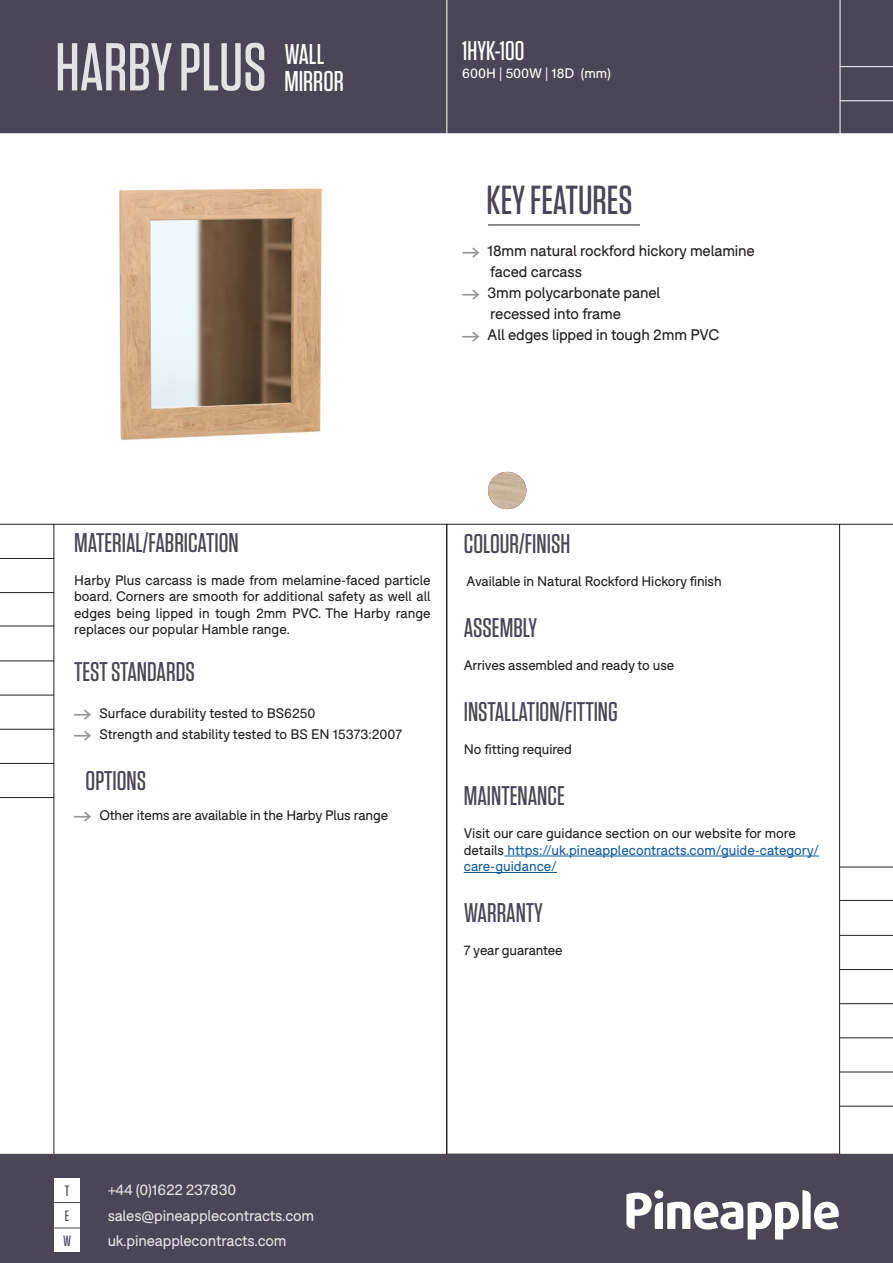
<style>
.page{position:relative;width:893px;height:1263px;background:#fff}
.page>*{position:absolute;margin:0;border:0;box-sizing:border-box;transform-origin:0 0}
.t1{font:500 67.5px "Tungsten";color:#fff}
.t2{font:500 40.5px "Tungsten";color:#4b4656}
.body_1_BLACK{font:500 28.5px "Tungsten";color:#fff}
.t3{font:500 27px "Tungsten";color:#4b4656}
.t4{font:500 27px "Tungsten";color:#fff}
.t5{font:15px "F37 Bolton";letter-spacing:-.01em;color:#231f20}
.t6{font:15px "F37 Bolton";letter-spacing:-.01em;color:#fff}
.t7{font:500 15px "Tungsten";color:#4b4656}
.t8{font:13.5px/16.5px "F37 Bolton";letter-spacing:-.01em;color:#231f20;text-align:justify}
.t9{font:13.5px/16.5px "F37 Bolton";color:#175d9e}
.t10{font:13.5px "F37 Bolton";color:#fff}
.s1{font-family:"Pinearrow";color:#939598}
.s2{font-family:"Pinearrow";font-size:15px;color:#939598}
.s3{color:#231f20}
</style>
<div class="page">
<div style="left:1px;top:1px;width:891px;height:131px;background:#4b4656"></div>
<div style="left:0;top:0;width:893px;height:133px;border:2px solid #4b4656"></div>
<div style="left:0;top:1154px;width:893px;height:109px;background:#4b4656"></div>
<hr style="left:840px;top:867px;width:53px;height:1px;background:#231f20">
<hr style="left:840px;top:1003px;width:53px;height:1px;background:#231f20">
<hr style="left:840px;top:935px;width:53px;height:1px;background:#231f20">
<hr style="left:840px;top:1072px;width:53px;height:1px;background:#231f20">
<hr style="left:840px;top:1037px;width:53px;height:1px;background:#231f20">
<hr style="left:840px;top:969px;width:53px;height:1px;background:#231f20">
<hr style="left:840px;top:1106px;width:53px;height:1px;background:#231f20">
<hr style="left:504px;top:856px;width:315px;height:1px;background:#175d9e">
<hr style="left:464px;top:872px;width:93px;height:1px;background:#175d9e">
<hr style="left:840px;top:900px;width:53px;height:1px;background:#231f20">
<svg style="left:626px;top:1190px;width:213px;height:49px"></svg>
<div style="left:654px;top:1190px;width:9px;height:9px;background:#fff;border-radius:50%"></div>
<div style="left:54px;top:1177px;width:26px;height:25px;background:#fff"></div>
<div style="left:54px;top:1202px;width:26px;height:25px;background:#fff"></div>
<svg style="left:54px;top:1202px;width:26px;height:1px"></svg>
<hr style="left:840px;top:524px;width:53px;height:1px;background:#231f20">
<hr style="left:488px;top:225px;width:152px;height:1px;background:#231f20">
<hr style="left:840px;top:0;width:1px;height:135px;background:#fff">
<hr style="left:840px;top:66px;width:53px;height:1px;background:#fff">
<hr style="left:840px;top:100px;width:53px;height:1px;background:#fff">
<hr style="left:446px;top:0;width:1px;height:134px;background:#fff">
<hr style="left:0;top:592px;width:54px;height:1px;background:#231f20">
<hr style="left:0;top:729px;width:54px;height:1px;background:#231f20">
<hr style="left:0;top:660px;width:54px;height:1px;background:#231f20">
<hr style="left:0;top:524px;width:54px;height:1px;background:#231f20">
<hr style="left:0;top:797px;width:54px;height:1px;background:#231f20">
<hr style="left:0;top:763px;width:54px;height:1px;background:#231f20">
<hr style="left:0;top:695px;width:54px;height:1px;background:#231f20">
<hr style="left:0;top:558px;width:54px;height:1px;background:#231f20">
<hr style="left:0;top:626px;width:54px;height:1px;background:#231f20">
<div style="left:54px;top:1227px;width:26px;height:25px;background:#fff"></div>
<svg style="left:54px;top:1227px;width:26px;height:1px"></svg>
<img style="left:119px;top:188px;width:204px;height:253px">
<img style="left:488px;top:472px;width:38px;height:37px">
<svg style="left:488px;top:472px;width:38px;height:37px"></svg>
<h1 class="t1" style="left:55px;top:32px;width:213px">HARBY PLUS</h1>
<p class="body_1_BLACK" style="left:284px;top:39px;width:42px">WALL</p>
<p class="body_1_BLACK" style="left:284px;top:66px;width:61px">MIRROR</p>
<p class="t4" style="left:462px;top:36px;width:64px">1HYK-100</p>
<p class="t10" style="left:462px;top:65px;width:150px">600H | 500W | 18D (mm)</p>
<p class="t2" style="left:487px;top:178px;width:148px">KEY FEATURES</p>
<p class="t5" style="left:462px;top:241px;width:294px"><span class="s1">A</span> 18mm natural rockford hickory melamine</p>
<p class="t5" style="left:490px;top:262px;width:93px">faced carcass</p>
<p class="t5" style="left:462px;top:283px;width:199px"><span class="s1">A</span> 3mm polycarbonate panel</p>
<p class="t5" style="left:490px;top:304px;width:132px">recessed into frame</p>
<p class="t5" style="left:462px;top:325px;width:258px"><span class="s1">A</span> All edges lipped in tough 2mm PVC</p>
<p class="t3" style="left:74px;top:528px;width:166px">MATERIAL/FABRICATION</p>
<p class="t8" style="left:74px;top:572px;width:358px">Harby Plus carcass is made from melamine-faced particle board. Corners are smooth for additional safety as well all edges being lipped in tough 2mm PVC. The Harby range replaces our popular Hamble range.</p>
<p class="t3" style="left:74px;top:657px;width:122px">TEST STANDARDS</p>
<p class="t8" style="left:74px;top:705px;width:243px"><span class="s2">A</span> Surface durability tested to BS6250</p>
<p class="t8" style="left:74px;top:726px;width:329px"><span class="s2">A</span> Strength and stability tested to BS EN 15373:2007</p>
<p class="t3" style="left:86px;top:767px;width:62px">OPTIONS</p>
<p class="t8" style="left:74px;top:807px;width:315px"><span class="s2">A</span> Other items are available in the Harby Plus range</p>
<p class="t3" style="left:464px;top:530px;width:108px">COLOUR/FINISH</p>
<p class="t8" style="left:467px;top:573px;width:257px">Available in Natural Rockford Hickory finish</p>
<p class="t3" style="left:464px;top:614px;width:75px">ASSEMBLY</p>
<p class="t8" style="left:464px;top:657px;width:212px">Arrives assembled and ready to use</p>
<p class="t3" style="left:464px;top:698px;width:156px">INSTALLATION/FITTING</p>
<p class="t8" style="left:464px;top:741px;width:110px">No fitting required</p>
<p class="t3" style="left:464px;top:782px;width:102px">MAINTENANCE</p>
<p class="t9" style="left:464px;top:825px;width:357px"><span class="s3">Visit our care guidance section on our website for more details</span> https://uk.pineapplecontracts.com/guide-category/ care-guidance/</p>
<p class="t3" style="left:464px;top:899px;width:80px">WARRANTY</p>
<p class="t8" style="left:464px;top:942px;width:100px">7 year guarantee</p>
<p class="t7" style="left:65px;top:1183px;width:6px">T</p>
<p class="t6" style="left:107px;top:1181px;width:130px">+44 (0)1622 237830</p>
<p class="t7" style="left:65px;top:1208px;width:6px">E</p>
<p class="t6" style="left:107px;top:1206px;width:208px">sales@pineapplecontracts.com</p>
<p class="t7" style="left:63px;top:1233px;width:10px">W</p>
<p class="t6" style="left:107px;top:1232px;width:181px">uk.pineapplecontracts.com</p>
</div>
